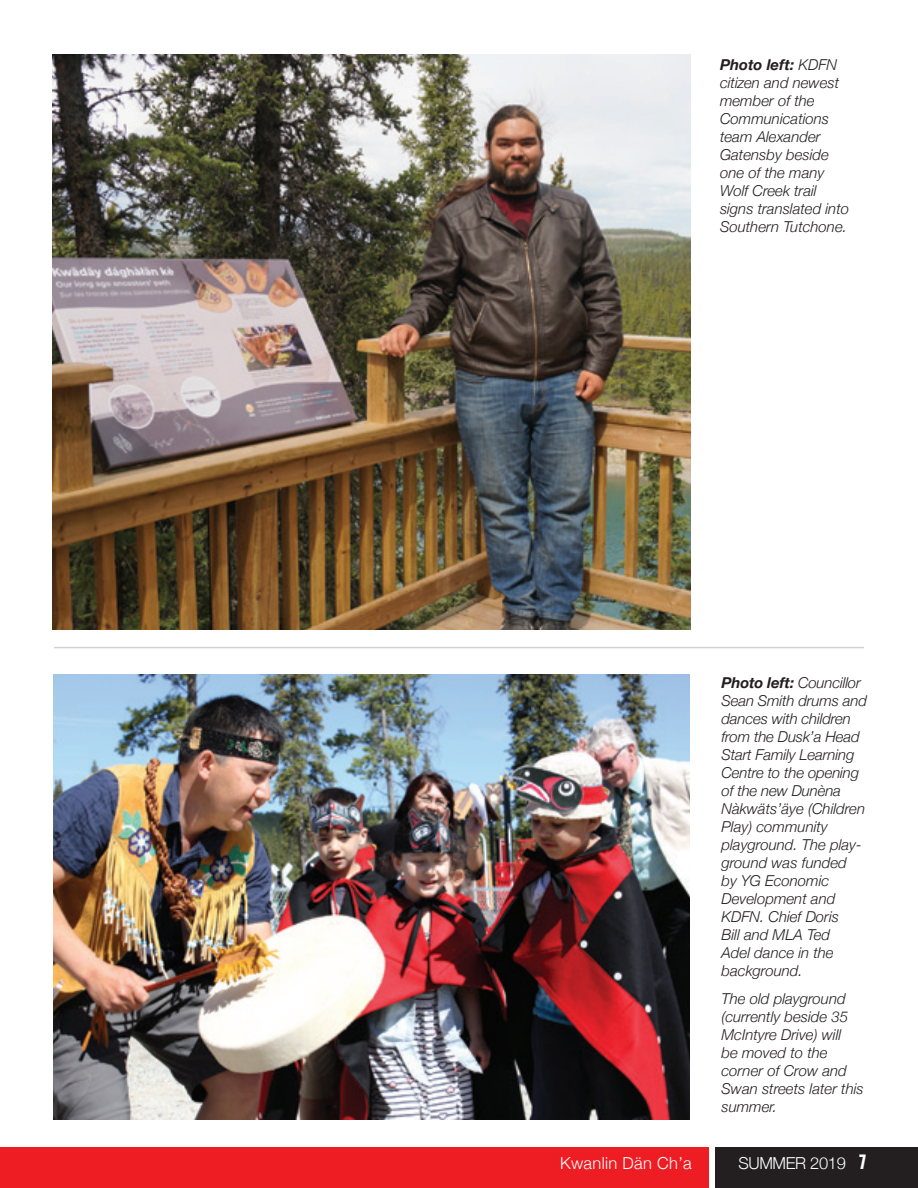
<style>
.page{position:relative;width:918px;height:1188px;background:#fff}
.page>*{position:absolute;margin:0;border:0;box-sizing:border-box;transform-origin:0 0}
.t1{font:300 16.5px "Helvetica Neue";letter-spacing:.02em;color:#fff}
.t2{font:300 16.5px "Helvetica Neue";letter-spacing:-.02em;color:#fff}
.Caption_LEFT{font:italic 300 15px/18px "Helvetica Neue";color:#231f20}
.s1{font-weight:700}
.s2{font-family:"Oswald";font-weight:700}
</style>
<div class="page">
<div style="left:715px;top:1147px;width:203px;height:41px;background:#231f20"></div>
<div style="left:0;top:1147px;width:709px;height:41px;background:#ee1d23"></div>
<img style="left:52px;top:54px;width:639px;height:576px">
<img style="left:54px;top:675px;width:636px;height:445px">
<hr style="left:54px;top:647px;width:810px;height:1px;background:#d1d2d4">
<p class="Caption_LEFT" style="left:720px;top:55px;width:131px"><span class="s1">Photo left:</span> KDFN citizen and newest member of the<br>Communications team Alexander<br>Gatensby beside one of the many<br>Wolf Creek trail signs translated into<br>Southern Tutchone.</p>
<p class="Caption_LEFT" style="left:722px;top:672px;width:147px"><span class="s1">Photo left:</span> Councillor<br>Sean Smith drums and dances with children from the Dusk’a Head<br>Start Family Learning<br>Centre to the opening of the new Dunèna<br>Nàkwätsʼäye (Children<br>Play) community playground. The play&shy;ground was funded<br>by YG Economic<br>Development and<br>KDFN. Chief Doris<br>Bill and MLA Ted<br>Adel dance in the background.</p>
<p class="Caption_LEFT" style="left:722px;top:989px;width:144px">The old playground (currently beside 35<br>McIntyre Drive) will<br>be moved to the corner of Crow and<br>Swan streets later this summer.</p>
<p class="t1" style="left:560px;top:1150px;width:133px">Kwanlin Dän Ch’a</p>
<p class="t2" style="left:738px;top:1150px;width:129px">SUMMER 2019 <span class="s2">7</span></p>
</div>
